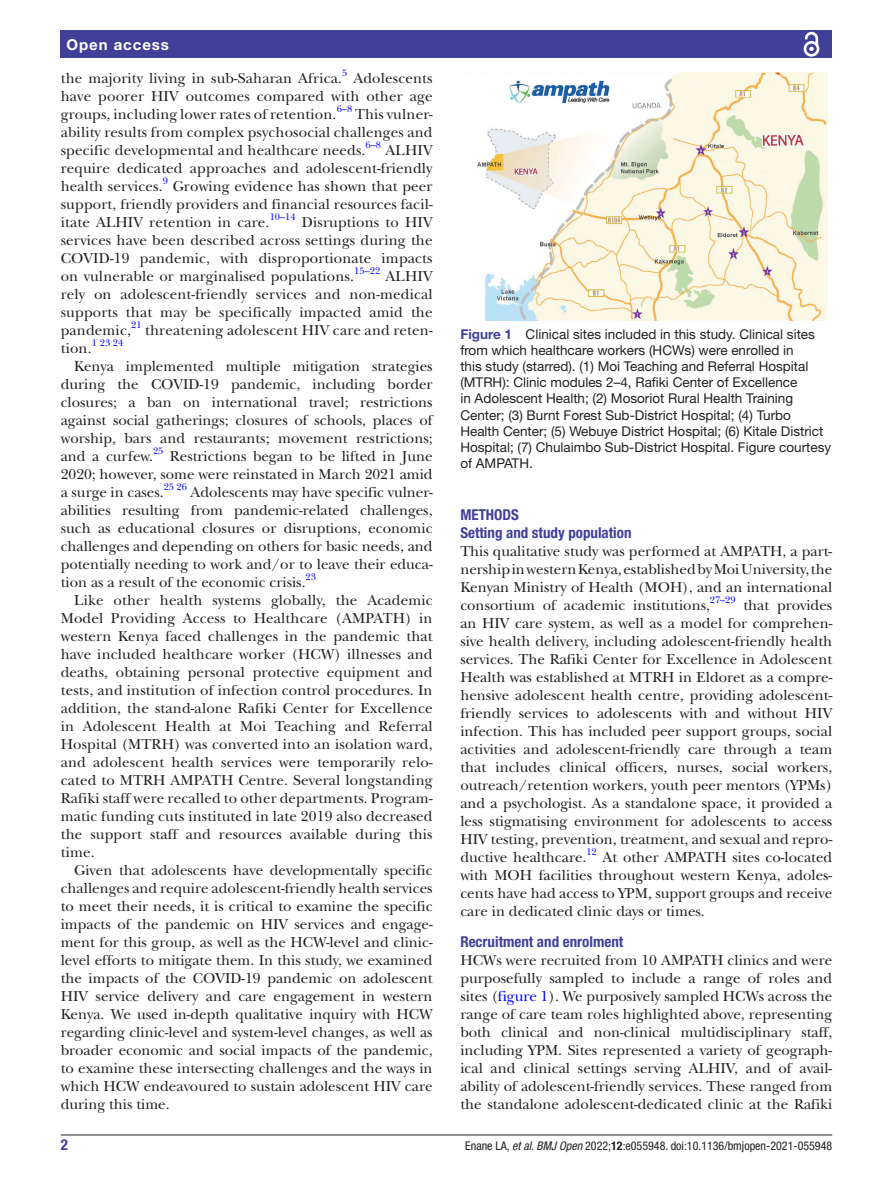
<style>
.page{position:relative;width:893px;height:1191px;background:#fff}
.page>*{position:absolute;margin:0;border:0;box-sizing:border-box;transform-origin:0 0}
.t1{font:15px/18px "New Baskerville";letter-spacing:.01em;color:#231f20;text-align:justify}
.t2{font:700 condensed 15px/18px "Helvetica Neue LT Std";color:#414099}
.t3{font:700 15px "Helvetica Neue LT Std";letter-spacing:.065em;color:#fff}
.t4{font:13.5px/16.2px "Helvetica Neue LT Std";color:#231f20}
.t5{font:condensed 12px "Helvetica Neue LT Std";color:#231f20}
.t6{font:9.9px "New Baskerville";letter-spacing:.01em;color:#00f}
.s1{font-weight:700;color:#414099}
.s2{color:#00f}
.s3{font-style:italic}
.s4{font-weight:700}
</style>
<div class="page">
<hr style="left:61px;top:1134px;width:771px;height:1px;background:#231f20">
<div style="left:61px;top:31px;width:771px;height:27px;background:#414099"></div>
<svg style="left:803px;top:31px;width:17px;height:26px"></svg>
<img style="left:477px;top:73px;width:351px;height:248px">
<p class="t3" style="left:66px;top:35px;width:104px">Open access</p>
<p class="t1" style="left:61px;top:69px;width:283px">the majority living in sub-Saharan Africa.</p>
<p class="t6" style="left:342px;top:67px;width:7px">5</p>
<p class="t1" style="left:61px;top:69px;width:373px;text-indent:293px">Adolescents have poorer HIV outcomes compared with other age groups, including lower rates of retention.</p>
<p class="t6" style="left:337px;top:103px;width:17px">6–8</p>
<p class="t1" style="left:61px;top:105px;width:373px;text-indent:294px">This vulner&shy;ability results from complex psychosocial challenges and specific developmental and healthcare needs.</p>
<p class="t6" style="left:366px;top:139px;width:17px">6–8</p>
<p class="t1" style="left:61px;top:141px;width:373px;text-indent:325px">ALHIV require dedicated approaches and adolescent-friendly health services.</p>
<p class="t6" style="left:163px;top:175px;width:7px">9</p>
<p class="t1" style="left:61px;top:177px;width:373px;text-indent:112px">Growing evidence has shown that peer support, friendly providers and financial resources facil&shy;itate ALHIV retention in care.</p>
<p class="t6" style="left:270px;top:211px;width:28px">10–14</p>
<p class="t1" style="left:61px;top:213px;width:373px;text-indent:241px">Disruptions to HIV services have been described across settings during the COVID-19 pandemic, with disproportionate impacts on vulnerable or marginalised populations.</p>
<p class="t6" style="left:354px;top:265px;width:28px">15–22</p>
<p class="t1" style="left:61px;top:267px;width:373px;text-indent:325px">ALHIV rely on adolescent-friendly services and non-medical supports that may be specifically impacted amid the pandemic,</p>
<p class="t6" style="left:131px;top:319px;width:12px">21</p>
<p class="t1" style="left:145px;top:321px;width:289px">threatening adolescent HIV care and reten-</p>
<p class="t1" style="left:61px;top:339px;width:32px">tion.</p>
<p class="t6" style="left:92px;top:337px;width:33px">1 23 24</p>
<p class="t1" style="left:61px;top:357px;width:373px;text-indent:14px">Kenya implemented multiple mitigation strategies during the COVID-19 pandemic, including border closures; a ban on international travel; restrictions against social gatherings; closures of schools, places of worship, bars and restaurants; movement restrictions; and a curfew.<sup>25</sup> Restrictions began to be lifted in June 2020; however, some were reinstated in March 2021 amid a surge in cases.</p>
<p class="t6" style="left:164px;top:481px;width:25px">25 26</p>
<p class="t1" style="left:61px;top:483px;width:373px;text-indent:130px">Adolescents may have specific vulner&shy;abilities resulting from pandemic-related challenges, such as educational closures or disruptions, economic challenges and depending on others for basic needs, and potentially needing to work and/or to leave their educa&shy;tion as a result of the economic crisis.</p>
<p class="t6" style="left:306px;top:571px;width:12px">23</p>
<p class="t1" style="left:61px;top:591px;width:373px;text-indent:14px">Like other health systems globally, the Academic Model Providing Access to Healthcare (AMPATH) in western Kenya faced challenges in the pandemic that have included healthcare worker (HCW) illnesses and deaths, obtaining personal protective equipment and tests, and institution of infection control procedures. In addition, the stand-alone Rafiki Center for Excellence in Adolescent Health at Moi Teaching and Referral Hospital (MTRH) was converted into an isolation ward, and adolescent health services were temporarily relo&shy;cated to MTRH AMPATH Centre. Several longstanding Rafiki staff were recalled to other departments. Program&shy;matic funding cuts instituted in late 2019 also decreased the support staff and resources available during this time.</p>
<p class="t1" style="left:61px;top:861px;width:373px;text-indent:14px">Given that adolescents have developmentally specific challenges and require adolescent-friendly health services to meet their needs, it is critical to examine the specific impacts of the pandemic on HIV services and engage&shy;ment for this group, as well as the HCW-level and clinic&shy;level efforts to mitigate them. In this study, we examined the impacts of the COVID-19 pandemic on adolescent HIV service delivery and care engagement in western Kenya. We used in-depth qualitative inquiry with HCW regarding clinic-level and system-level changes, as well as broader economic and social impacts of the pandemic, to examine these intersecting challenges and the ways in which HCW endeavoured to sustain adolescent HIV care during this time.</p>
<p class="t4" style="left:460px;top:325px;width:372px"><span class="s1">Figure 1</span> Clinical sites included in this study. Clinical sites from which healthcare workers (HCWs) were enrolled in<br>this study (starred). (1) Moi Teaching and Referral Hospital (MTRH): Clinic modules 2–4, Rafiki Center of Excellence<br>in Adolescent Health; (2) Mosoriot Rural Health Training Center; (3) Burnt Forest Sub-District Hospital; (4) Turbo Health Center; (5) Webuye District Hospital; (6) Kitale District Hospital; (7) Chulaimbo Sub-District Hospital. Figure courtesy of AMPATH.</p>
<p class="t2" style="left:460px;top:505px;width:173px">METHODS<br>Setting and study population</p>
<p class="t1" style="left:460px;top:542px;width:373px">This qualitative study was performed at AMPATH, a part&shy;nership in western Kenya, established by Moi University, the Kenyan Ministry of Health (MOH), and an international consortium of academic institutions,</p>
<p class="t6" style="left:710px;top:594px;width:27px">27–29</p>
<p class="t1" style="left:460px;top:596px;width:373px;text-indent:283px">that provides an HIV care system, as well as a model for comprehen&shy;sive health delivery, including adolescent-friendly health services. The Rafiki Center for Excellence in Adolescent Health was established at MTRH in Eldoret as a compre&shy;hensive adolescent health centre, providing adolescent&shy;friendly services to adolescents with and without HIV infection. This has included peer support groups, social activities and adolescent-friendly care through a team that includes clinical officers, nurses, social workers, outreach/retention workers, youth peer mentors (YPMs) and a psychologist. As a standalone space, it provided a less stigmatising environment for adolescents to access HIV testing, prevention, treatment, and sexual and repro&shy;ductive healthcare.</p>
<p class="t6" style="left:586px;top:846px;width:12px">12</p>
<p class="t1" style="left:460px;top:848px;width:373px;text-indent:142px">At other AMPATH sites co-located with MOH facilities throughout western Kenya, adoles&shy;cents have had access to YPM, support groups and receive care in dedicated clinic days or times.</p>
<p class="t2" style="left:460px;top:932px;width:164px">Recruitment and enrolment</p>
<p class="t1" style="left:460px;top:951px;width:373px">HCWs were recruited from 10 AMPATH clinics and were purposefully sampled to include a range of roles and sites (<span class="s2">figure 1</span>). We purposively sampled HCWs across the range of care team roles highlighted above, representing both clinical and non-clinical multidisciplinary staff, including YPM. Sites represented a variety of geograph&shy;ical and clinical settings serving ALHIV, and of avail&shy;ability of adolescent-friendly services. These ranged from the standalone adolescent-dedicated clinic at the Rafiki</p>
<p class="t2" style="left:61px;top:1135px;width:9px">2</p>
<p class="t5" style="left:465px;top:1138px;width:368px">Enane LA, <span class="s3">et al</span>. <span class="s3">BMJ Open</span> 2022;<span class="s4">12</span>:e055948. doi:10.1136/bmjopen-2021-055948</p>
</div>
